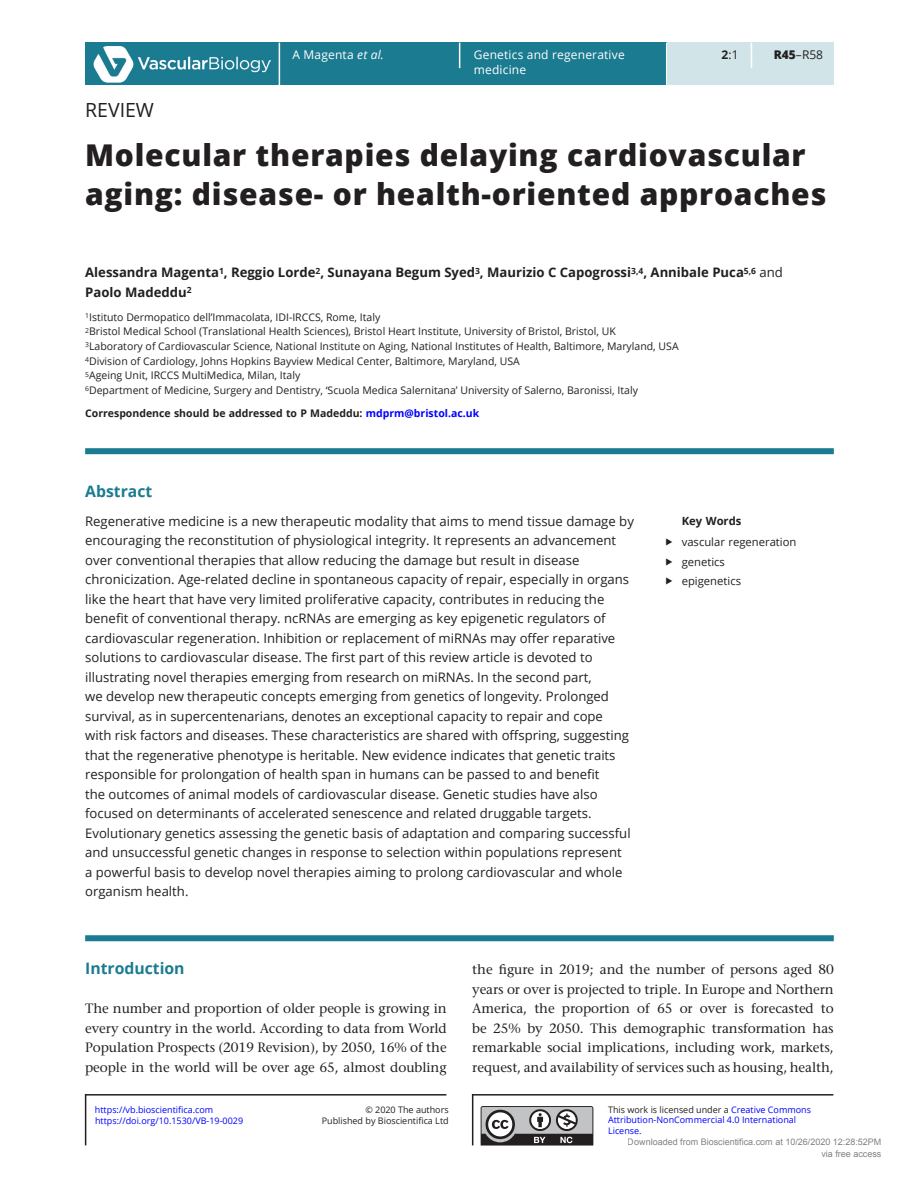
<style>
.page{position:relative;width:919px;height:1187px;background:#fff}
.page>*{position:absolute;margin:0;border:0;box-sizing:border-box;transform-origin:0 0}
.CT{font:800 30px/39px "Open Sans";letter-spacing:.025em;color:#231f20}
.AT{font:19.5px "Open Sans";color:#231f20}
.H1_Rule_N{font:700 15.75px "Open Sans";color:#1b7b91}
.ABS_H{font:700 15.75px "Open Sans";color:#1b7b91}
.TXT{font:500 13.5px/19.5px "Stone Serif Std";letter-spacing:-.005em;color:#231f20;text-align:justify}
.ABS_TXT_L{font:13.2px/19.5px "Open Sans";color:#231f20}
.AU{font:700 13.2px/19.5px "Open Sans";color:#231f20}
.t1{font:12px/14.7px "Open Sans";letter-spacing:.015em;color:#fff}
.t2{font:12px "Open Sans";color:#231f20}
.t3{font:11.25px "Open Sans";color:#231f20}
.Keywords_Head{font:700 11.25px "Open Sans";color:#231f20}
.Address{font:10.5px "Open Sans";color:#231f20}
.Corres{font:700 10.5px "Open Sans";color:#231f20}
.t4{font:9px/10.5px "Open Sans";color:#00f}
.t5{font:9px/12px "Arial";color:rgb(0 0 0/.5);text-align:right}
.t6{font:9px/11.2px "Open Sans";color:#231f20;text-align:right}
.s1{font-style:italic}
.s2{font-weight:700}
.s3{font-weight:800}
.s4{font-weight:400}
.s5{color:#00f}
.s6{color:#231f20}
</style>
<div class="page">
<div style="left:85px;top:43px;width:748px;height:42px;background:#1b7b91"></div>
<hr style="left:278px;top:43px;width:2px;height:42px;background:#fff">
<hr style="left:666px;top:43px;width:1px;height:42px;background:#fff">
<svg style="left:459px;top:43px;width:1px;height:25px"></svg>
<div style="left:667px;top:43px;width:166px;height:42px;background:#d1e5e9"></div>
<hr style="left:750px;top:43px;width:2px;height:25px;background:#fff">
<img style="left:93px;top:46px;width:177px;height:37px">
<div style="left:85px;top:448px;width:748px;height:6px;background:#1b7b91"></div>
<div style="left:85px;top:935px;width:748px;height:6px;background:#1b7b91"></div>
<hr style="left:85px;top:1093px;width:361px;height:2px;background:#231f20">
<hr style="left:472px;top:1093px;width:361px;height:2px;background:#231f20">
<hr style="left:472px;top:1093px;width:1px;height:52px;background:#231f20">
<hr style="left:85px;top:1093px;width:1px;height:52px;background:#231f20">
<svg style="left:480px;top:1106px;width:113px;height:39px;background:#8b8a8b"></svg>
<p class="t1" style="left:292px;top:47px;width:93px">A Magenta <span class="s1">et al.</span></p>
<p class="t1" style="left:474px;top:47px;width:152px">Genetics and regenerative medicine</p>
<p class="t2" style="left:721px;top:47px;width:19px"><span class="s2">2</span>:1</p>
<p class="t2" style="left:773px;top:47px;width:51px"><span class="s3">R45</span>–R58</p>
<p class="AT" style="left:85px;top:97px;width:70px">REVIEW</p>
<p class="CT" style="left:85px;top:134px;width:742px">Molecular therapies delaying cardiovascular aging: disease- or health-oriented approaches</p>
<p class="AU" style="left:85px;top:262px;width:699px">Alessandra Magenta<sup>1</sup>, Reggio Lorde<sup>2</sup>, Sunayana Begum Syed<sup>3</sup>, Maurizio C Capogrossi<sup>3,4</sup>, Annibale Puca<sup>5,6</sup> <span class="s4">and<br></span>Paolo Madeddu<sup>2</sup></p>
<p class="Address" style="left:85px;top:309px;width:297px"><sup>1</sup>Istituto Dermopatico dell’Immacolata, IDI-IRCCS, Rome, Italy</p>
<p class="Address" style="left:85px;top:324px;width:532px"><sup>2</sup>Bristol Medical School (Translational Health Sciences), Bristol Heart Institute, University of Bristol, Bristol, UK</p>
<p class="Address" style="left:85px;top:339px;width:595px"><sup>3</sup>Laboratory of Cardiovascular Science, National Institute on Aging, National Institutes of Health, Baltimore, Maryland, USA</p>
<p class="Address" style="left:85px;top:353px;width:436px"><sup>4</sup>Division of Cardiology, Johns Hopkins Bayview Medical Center, Baltimore, Maryland, USA</p>
<p class="Address" style="left:85px;top:368px;width:217px"><sup>5</sup>Ageing Unit, IRCCS MultiMedica, Milan, Italy</p>
<p class="Address" style="left:85px;top:383px;width:554px"><sup>6</sup>Department of Medicine, Surgery and Dentistry, ‘Scuola Medica Salernitana’ University of Salerno, Baronissi, Italy</p>
<p class="Corres" style="left:85px;top:406px;width:395px">Correspondence should be addressed to P Madeddu: <span class="s5">mdprm@bristol.ac.uk</span></p>
<p class="ABS_H" style="left:85px;top:480px;width:69px">Abstract</p>
<p class="ABS_TXT_L" style="left:85px;top:510px;width:550px">Regenerative medicine is a new therapeutic modality that aims to mend tissue damage by encouraging the reconstitution of physiological integrity. It represents an advancement over conventional therapies that allow reducing the damage but result in disease chronicization. Age-related decline in spontaneous capacity of repair, especially in organs like the heart that have very limited proliferative capacity, contributes in reducing the benefit of conventional therapy. ncRNAs are emerging as key epigenetic regulators of cardiovascular regeneration. Inhibition or replacement of miRNAs may offer reparative solutions to cardiovascular disease. The first part of this review article is devoted to illustrating novel therapies emerging from research on miRNAs. In the second part,<br>we develop new therapeutic concepts emerging from genetics of longevity. Prolonged survival, as in supercentenarians, denotes an exceptional capacity to repair and cope<br>with risk factors and diseases. These characteristics are shared with offspring, suggesting that the regenerative phenotype is heritable. New evidence indicates that genetic traits responsible for prolongation of health span in humans can be passed to and benefit<br>the outcomes of animal models of cardiovascular disease. Genetic studies have also focused on determinants of accelerated senescence and related druggable targets.<br>Evolutionary genetics assessing the genetic basis of adaptation and comparing successful and unsuccessful genetic changes in response to selection within populations represent<br>a powerful basis to develop novel therapies aiming to prolong cardiovascular and whole organism health.</p>
<p class="Keywords_Head" style="left:681px;top:513px;width:61px">Key Words</p>
<p class="t3" style="left:681px;top:534px;width:116px">vascular regeneration</p>
<p class="t3" style="left:681px;top:554px;width:45px">genetics</p>
<p class="t3" style="left:681px;top:573px;width:61px">epigenetics</p>
<p class="H1_Rule_N" style="left:85px;top:957px;width:101px">Introduction</p>
<p class="TXT" style="left:85px;top:998px;width:363px">The number and proportion of older people is growing in every country in the world. According to data from World Population Prospects (2019 Revision), by 2050, 16% of the people in the world will be over age 65, almost doubling</p>
<p class="t4" style="left:95px;top:1103px;width:120px">https://vb.bioscientifica.com</p>
<p class="t6" style="left:322px;top:1103px;width:128px">© 2020 The authors<br>Published by Bioscientifica Ltd</p>
<p class="t4" style="left:95px;top:1114px;width:150px">https://doi.org/10.1530/VB-19-0029</p>
<p class="TXT" style="left:472px;top:959px;width:363px">the figure in 2019; and the number of persons aged 80 years or over is projected to triple. In Europe and Northern America, the proportion of 65 or over is forecasted to be 25% by 2050. This demographic transformation has remarkable social implications, including work, markets, request, and availability of services such as housing, health,</p>
<p class="t4" style="left:608px;top:1103px;width:204px"><span class="s6">This work is licensed under a</span> Creative Commons<br>Attribution-NonCommercial 4.0 International<br>License.</p>
<p class="t5" style="left:627px;top:1135px;width:255px">Downloaded from Bioscientifica.com at 10/26/2020 12:28:52PM via free access</p>
</div>
